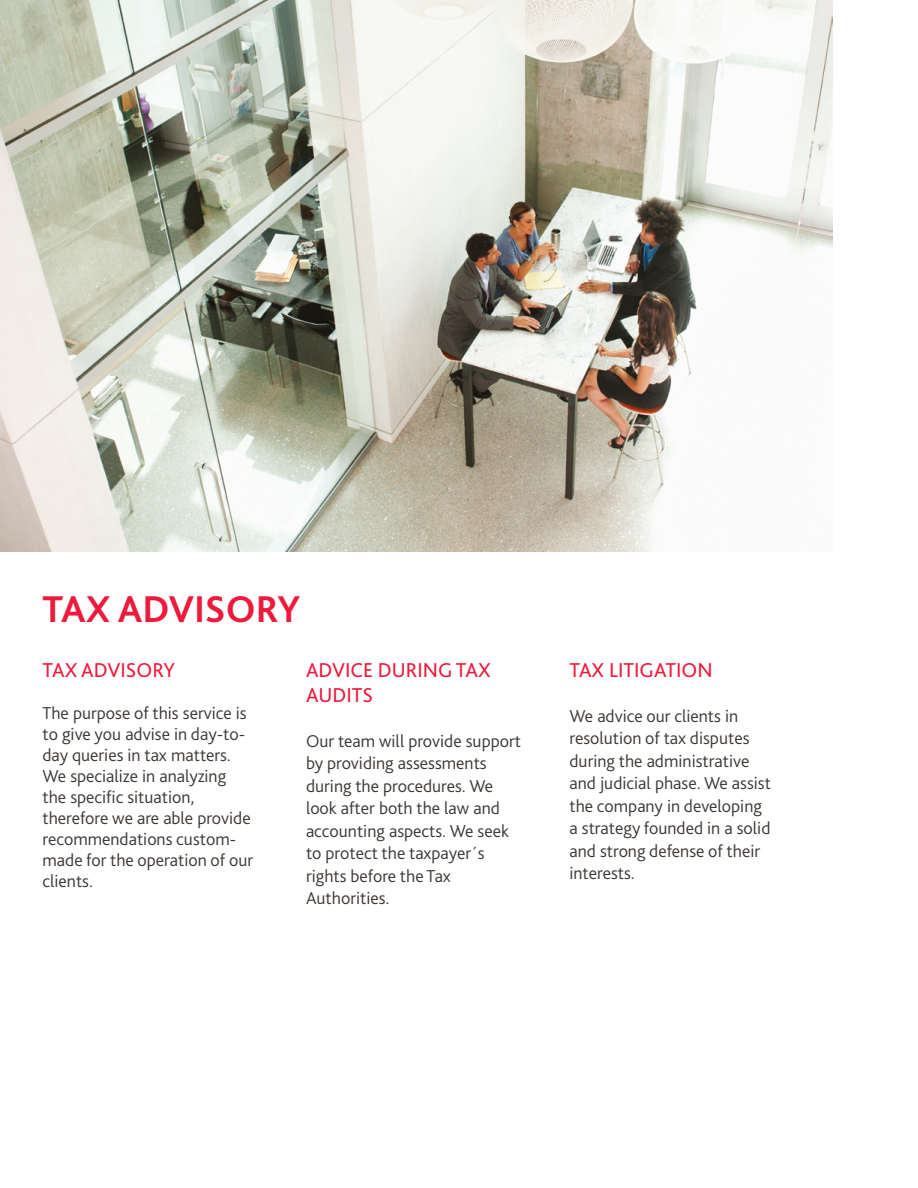
<style>
.page{position:relative;width:918px;height:1188px;background:#fff}
.page>*{position:absolute;margin:0;border:0;box-sizing:border-box;transform-origin:0 0}
.t1{font:700 39px "Bliss Pro";color:#ed1a3b}
.t2{font:21px/25.2px "Bliss Pro";color:#ed1a3b}
.t3{font:300 18px/22.5px "Bliss Pro";color:#3c3734}
</style>
<div class="page">
<img style="left:0;top:0;width:833px;height:551px">
<h1 class="t1" style="left:43px;top:584px;width:259px">TAX ADVISORY</h1>
<p class="t2" style="left:43px;top:656px;width:134px">TAX ADVISORY</p>
<p class="t3" style="left:43px;top:702px;width:212px;line-height:21px">The purpose of this service is to give you advise in day-to&shy;day queries in tax matters.<br>We specialize in analyzing the specific situation, therefore we are able provide recommendations custom&shy;made for the operation of our clients.</p>
<p class="t2" style="left:306px;top:656px;width:186px">ADVICE DURING TAX<br>AUDITS</p>
<p class="t3" style="left:306px;top:729px;width:217px">Our team will provide support by providing assessments during the procedures. We look after both the law and accounting aspects. We seek to protect the taxpayer´s rights before the Tax<br>Authorities.</p>
<p class="t2" style="left:569px;top:656px;width:145px">TAX LITIGATION</p>
<p class="t3" style="left:569px;top:704px;width:203px">We advice our clients in resolution of tax disputes during the administrative and judicial phase. We assist the company in developing a strategy founded in a solid and strong defense of their interests.</p>
</div>
